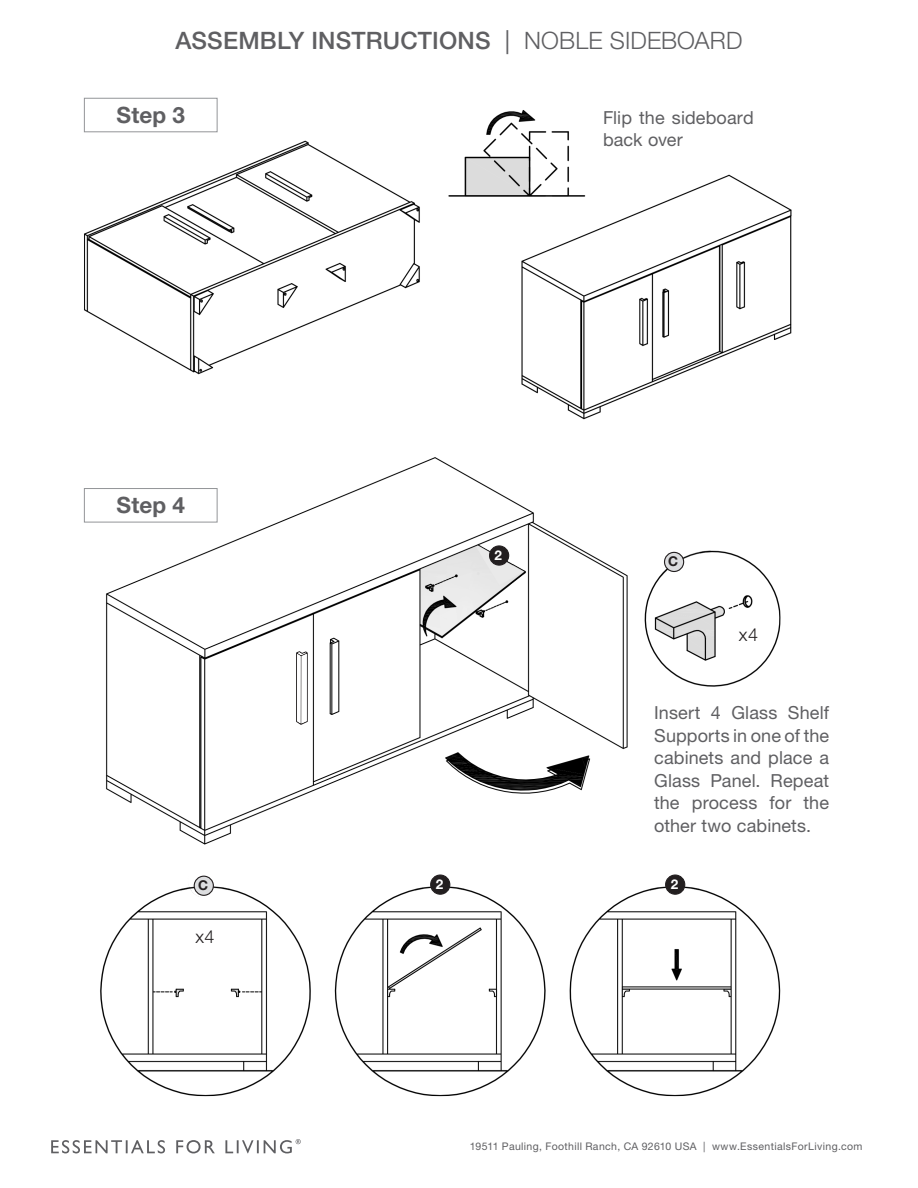
<style>
.page{position:relative;width:918px;height:1188px;background:#fff}
.page>*{position:absolute;margin:0;border:0;box-sizing:border-box;transform-origin:0 0}
.t1{font:500 24px "Helvetica Neue";letter-spacing:.01em;color:#5f5f62}
.t2{font:700 22.5px "Helvetica Neue";letter-spacing:.005em;color:#5f5f62}
.t3{font:18px/22.5px "Helvetica Neue";letter-spacing:.005em;color:#5f5f62}
.t4{font:300 18px "Helvetica Neue";color:#231f20}
.t5{font:700 13.5px "Helvetica Neue";color:#fff}
.t6{font:700 13.5px "Helvetica Neue";color:#231f20}
.t7{font:10.5px "Helvetica Neue";letter-spacing:.035em;color:#5f5f62}
.s1{font-weight:400}
.s2{font-weight:300}
</style>
<div class="page">
<svg style="left:51px;top:1139px;width:250px;height:14px"></svg>
<img style="left:83px;top:98px;width:709px;height:322px">
<img style="left:89px;top:457px;width:692px;height:640px">
<svg style="left:296px;top:651px;width:12px;height:74px"></svg>
<div style="left:84px;top:488px;width:134px;height:34px;background:#fff;border:1px solid #939598"></div>
<div style="left:84px;top:98px;width:134px;height:34px;background:#fff;border:1px solid #939598"></div>
<div style="left:665px;top:552px;width:19px;height:20px;background:#dcdddf;border-radius:50%"></div>
<div style="left:664px;top:552px;width:20px;height:20px;border:1px solid #231f20;border-radius:50%"></div>
<div style="left:194px;top:876px;width:19px;height:19px;background:#dcdddf;border-radius:50%"></div>
<div style="left:194px;top:876px;width:20px;height:20px;border:1px solid #231f20;border-radius:50%"></div>
<div style="left:490px;top:546px;width:19px;height:19px;background:#231f20;border-radius:50%"></div>
<div style="left:489px;top:545px;width:20px;height:21px;border:1px solid #231f20;border-radius:50%"></div>
<div style="left:431px;top:875px;width:19px;height:19px;background:#231f20;border-radius:50%"></div>
<div style="left:430px;top:874px;width:20px;height:21px;border:1px solid #231f20;border-radius:50%"></div>
<div style="left:666px;top:875px;width:19px;height:19px;background:#231f20;border-radius:50%"></div>
<div style="left:665px;top:874px;width:20px;height:21px;border:1px solid #231f20;border-radius:50%"></div>
<div style="left:731px;top:618px;width:35px;height:33px;background:#fff"></div>
<h1 class="t1" style="left:175px;top:26px;width:569px">ASSEMBLY INSTRUCTIONS <span class="s1">|</span> <span class="s2">NOBLE SIDEBOARD</span></h1>
<p class="t2" style="left:117px;top:101px;width:70px">Step 3</p>
<p class="t2" style="left:117px;top:491px;width:70px">Step 4</p>
<p class="t6" style="left:198px;top:877px;width:12px">C</p>
<p class="t4" style="left:195px;top:925px;width:21px">x4</p>
<p class="t3" style="left:603px;top:107px;width:152px;line-height:21.6px">Flip the sideboard back over</p>
<p class="t5" style="left:495px;top:546px;width:9px">2</p>
<p class="t6" style="left:668px;top:553px;width:12px">C</p>
<p class="t4" style="left:739px;top:624px;width:21px">x4</p>
<p class="t3" style="left:654px;top:702px;width:176px;text-align:justify">Insert 4 Glass Shelf Supports in one of the cabinets and place a Glass Panel. Repeat the process for the other two cabinets.</p>
<p class="t5" style="left:436px;top:876px;width:9px">2</p>
<p class="t5" style="left:671px;top:876px;width:9px">2</p>
<p class="t7" style="left:470px;top:1140px;width:394px">19511 Pauling, Foothill Ranch, CA 92610 USA | www.EssentialsForLiving.com</p>
</div>
